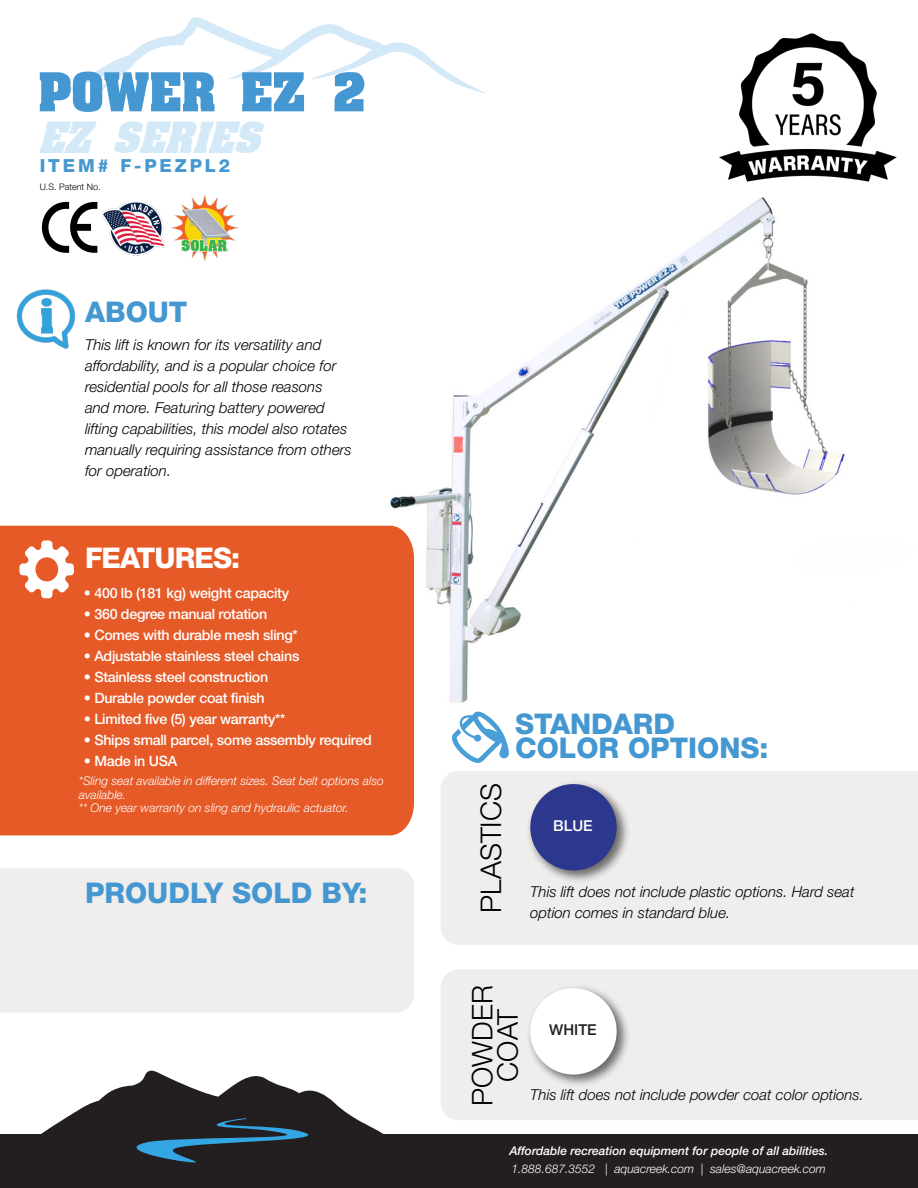
<style>
.page{position:relative;width:918px;height:1188px;background:#fff}
.page>*{position:absolute;margin:0;border:0;box-sizing:border-box;transform-origin:0 0}
.t1{font:300 60px "Aachen";color:#4497d0}
.t2{font:italic 300 48px "Aachen";color:#d4e9f8}
.t3{font:28.5px/24px "Helvetica Neue LT 85 Hv";color:#4497d0}
.t4{font:28.5px/25.5px "Helvetica Neue LT 45 Lt";color:#000;text-align:center}
.t5{font:28.5px "Helvetica Neue LT 85 Hv";letter-spacing:-.03em;color:#fff}
.t6{font:18px "Helvetica Neue LT 85 Hv";letter-spacing:.16em;color:#4497d0}
.t7{font:15px/21px "Helvetica Neue LT 46 Lt It";color:#000}
.t8{font:15px "Helvetica Neue LT 65 Md";color:#231f20}
.t9{font:15px "Helvetica Neue LT 65 Md";color:#fff}
.t10{font:14.25px "Helvetica Neue LT 65 Md";letter-spacing:-.02em;color:#fff}
.t11{font:12px/13.5px "Helvetica Neue LT 46 Lt It";color:#fff}
.t12{font:12px "Helvetica Neue LT 66 Md It";color:#fff}
.t13{font:9px "Helvetica Neue LT 45 Lt";color:#000}
</style>
<div class="page">
<img style="left:348px;top:197px;width:497px;height:506px">
<div style="left:0;top:1135px;width:918px;height:53px;background:#231f20"></div>
<svg style="left:52px;top:17px;width:434px;height:84px"></svg>
<svg style="left:37px;top:1071px;width:350px;height:92px"></svg>
<svg style="left:452px;top:711px;width:57px;height:52px"></svg>
<div style="left:0;top:868px;width:414px;height:144px;background:#f0eeec"></div>
<div style="left:0;top:526px;width:414px;height:309px;background:#e65a28"></div>
<svg style="left:19px;top:540px;width:55px;height:58px"></svg>
<img style="left:16px;top:289px;width:60px;height:60px">
<svg style="left:42px;top:202px;width:55px;height:51px"></svg>
<img style="left:103px;top:202px;width:62px;height:53px">
<img style="left:719px;top:33px;width:178px;height:149px">
<div style="left:441px;top:771px;width:477px;height:174px;background:#f0eeec"></div>
<div style="left:441px;top:969px;width:477px;height:151px;background:#f0eeec"></div>
<div style="left:526px;top:780px;width:104px;height:104px;background:#000;opacity:.56"></div>
<div style="left:530px;top:784px;width:87px;height:87px;background:#2b388d;border-radius:50%"></div>
<div style="left:526px;top:984px;width:104px;height:104px;background:#000;opacity:.56"></div>
<div style="left:530px;top:988px;width:87px;height:87px;background:#fff;border-radius:50%"></div>
<img style="left:171px;top:195px;width:67px;height:66px">
<h1 class="t1" style="left:38px;top:58px;width:330px">POWER EZ 2</h1>
<h2 class="t2" style="left:38px;top:110px;width:237px">EZ SERIES</h2>
<p class="t6" style="left:40px;top:155px;width:192px">ITEM# F-PEZPL2</p>
<p class="t13" style="left:40px;top:182px;width:62px">U.S. Patent No.</p>
<h3 class="t3" style="left:85px;top:300px;width:104px">ABOUT</h3>
<p class="t7" style="left:85px;top:334px;width:268px">This lift is known for its versatility and affordability, and is a popular choice for residential pools for all those reasons<br>and more. Featuring battery powered lifting capabilities, this model also rotates manually requiring assistance from others for operation.</p>
<h3 class="t5" style="left:85px;top:540px;width:157px">FEATURES:</h3>
<p class="t10" style="left:84px;top:584px;width:207px">• 400 lb (181 kg) weight capacity</p>
<p class="t10" style="left:84px;top:605px;width:185px">• 360 degree manual rotation</p>
<p class="t10" style="left:84px;top:626px;width:215px">• Comes with durable mesh sling*</p>
<p class="t10" style="left:84px;top:647px;width:217px">• Adjustable stainless steel chains</p>
<p class="t10" style="left:84px;top:668px;width:186px">• Stainless steel construction</p>
<p class="t10" style="left:84px;top:689px;width:182px">• Durable powder coat finish</p>
<p class="t10" style="left:84px;top:710px;width:203px">• Limited five (5) year warranty**</p>
<p class="t10" style="left:84px;top:731px;width:289px">• Ships small parcel, some assembly required</p>
<p class="t10" style="left:84px;top:752px;width:95px">• Made in USA</p>
<p class="t11" style="left:79px;top:774px;width:306px">*Sling seat available in different sizes. Seat belt options also available.<br>** One year warranty on sling and hydraulic actuator.</p>
<h3 class="t3" style="left:85px;top:881px;width:284px">PROUDLY SOLD BY:</h3>
<h3 class="t4" style="left:478px;top:913px;width:131px;rotate:-90deg">PLASTICS</h3>
<h3 class="t3" style="left:515px;top:712px;width:255px">STANDARD<br>COLOR OPTIONS:</h3>
<p class="t9" style="left:553px;top:817px;width:41px">BLUE</p>
<p class="t7" style="left:530px;top:881px;width:326px">This lift does not include plastic options. Hard seat option comes in standard blue.</p>
<h3 class="t4" style="left:469px;top:1106px;width:122px;rotate:-90deg">POWDER<br>COAT</h3>
<p class="t8" style="left:549px;top:1020px;width:49px">WHITE</p>
<p class="t7" style="left:530px;top:1083px;width:335px">This lift does not include powder coat color options.</p>
<p class="t12" style="left:509px;top:1144px;width:320px">Affordable recreation equipment for people of all abilities.</p>
<p class="t11" style="left:512px;top:1162px;width:316px">1.888.687.3552 | aquacreek.com | sales@aquacreek.com</p>
</div>
